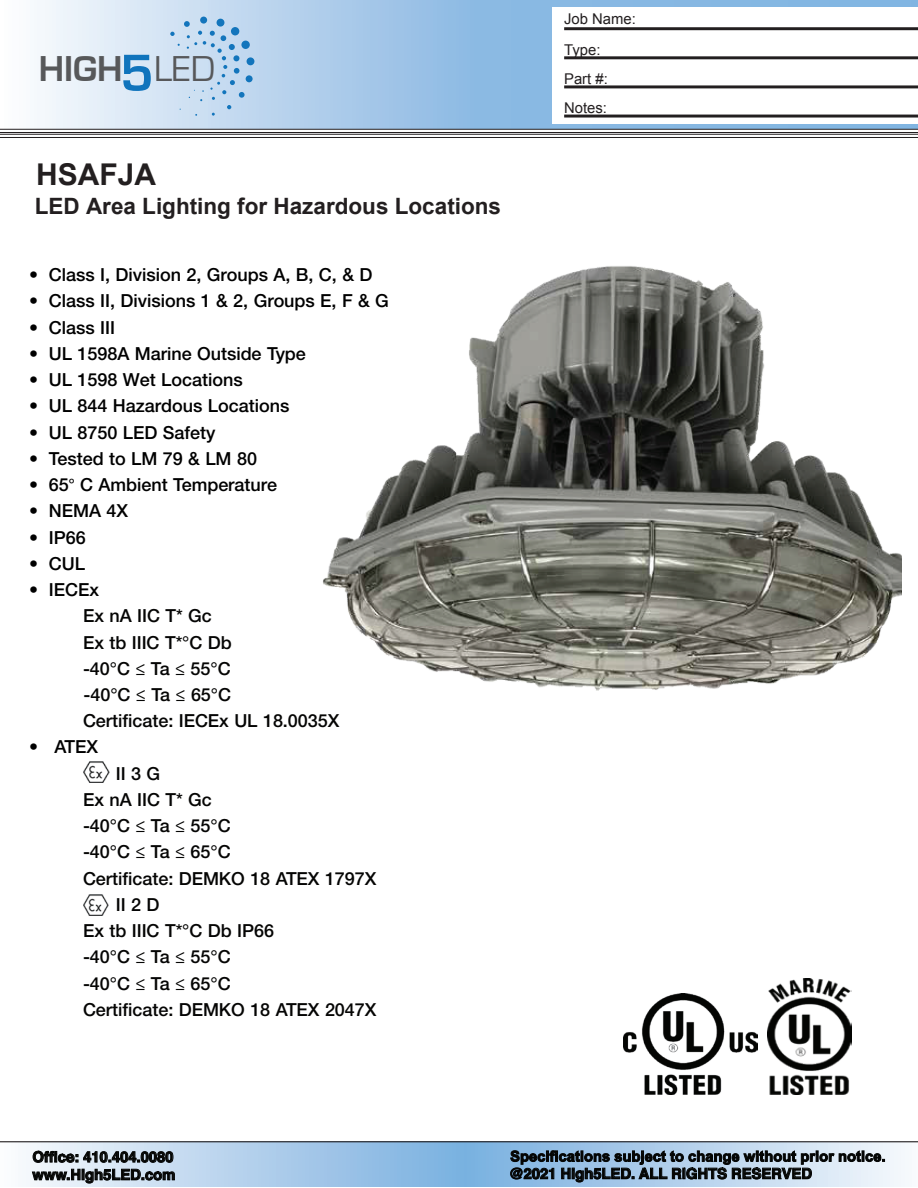
<style>
.page{position:relative;width:918px;height:1188px;background:#fff}
.page>*{position:absolute;margin:0;border:0;box-sizing:border-box;transform-origin:0 0}
.t1{font:700 37.05px "Eurostile";color:#57585a}
.t2{font:700 30px "Arial";color:#231f20}
.t3{font:700 22.5px "Arial";color:#231f20}
.t4{font:500 18px "Helvetica Neue LT Std";color:#000}
.t5{font:500 18px/26.2px "Helvetica Neue LT Std";color:#050504}
.t6{font:14.85px/29.2px "Arial";color:#231f20}
.t7{font:700 14.7px/17.7px "Helvetica";color:#040503}
.s1{font-size:53.85px;color:#1074bc}
.s2{font-weight:400}
.s3{font-family:"Myriad Pro";font-weight:400}
</style>
<div class="page">
<svg style="left:0;top:0;width:918px;height:129px;background:#b6d2ec"></svg>
<svg style="left:0;top:129px;width:918px;height:9px"></svg>
<div style="left:553px;top:7px;width:365px;height:117px;background:#fff"></div>
<hr style="left:564px;top:27px;width:354px;height:3px;background:#231f20">
<hr style="left:564px;top:56px;width:354px;height:3px;background:#231f20">
<hr style="left:564px;top:85px;width:354px;height:3px;background:#231f20">
<hr style="left:564px;top:115px;width:354px;height:3px;background:#231f20">
<svg style="left:0;top:1141px;width:918px;height:46px;background:#9bb3c8"></svg>
<div style="left:200px;top:17px;width:7px;height:7px;background:#1375bc;border-radius:50%"></div>
<div style="left:217px;top:19px;width:7px;height:8px;background:#1375bc;border-radius:50%"></div>
<div style="left:241px;top:41px;width:9px;height:8px;background:#1375bc;border-radius:50%"></div>
<div style="left:247px;top:57px;width:7px;height:8px;background:#1375bc;border-radius:50%"></div>
<div style="left:246px;top:75px;width:7px;height:7px;background:#1375bc;border-radius:50%"></div>
<svg style="left:170px;top:21px;width:75px;height:95px;background:#bdd6ed"></svg>
<img style="left:323px;top:266px;width:579px;height:425px">
<img style="left:84px;top:761px;width:25px;height:22px">
<img style="left:83px;top:895px;width:26px;height:21px">
<img style="left:767px;top:978px;width:84px;height:117px">
<img style="left:623px;top:993px;width:134px;height:102px">
<h1 class="t1" style="left:39px;top:49px;width:178px">HIGH<span class="s1">5</span><span class="s2">LED</span></h1>
<h2 class="t2" style="left:36px;top:155px;width:121px">HSAFJA</h2>
<p class="t3" style="left:35px;top:191px;width:468px">LED Area Lighting for Hazardous Locations</p>
<p class="t4" style="left:29px;top:264px;width:345px">• Class I, Division 2, Groups A, B, C, &amp; D</p>
<p class="t4" style="left:29px;top:290px;width:361px">• Class II, Divisions 1 &amp; 2, Groups E, F &amp; G</p>
<p class="t4" style="left:29px;top:316px;width:88px">• Class III</p>
<p class="t4" style="left:29px;top:343px;width:278px">• UL 1598A Marine Outside Type</p>
<p class="t4" style="left:29px;top:369px;width:215px">• UL 1598 Wet Locations</p>
<p class="t4" style="left:29px;top:395px;width:262px">• UL 844 Hazardous Locations</p>
<p class="t4" style="left:29px;top:421px;width:188px">• UL 8750 LED Safety</p>
<p class="t4" style="left:29px;top:448px;width:230px">• Tested to LM 79 &amp; LM 80</p>
<p class="t4" style="left:29px;top:474px;width:250px">• 65<span class="s3">°</span> C Ambient Temperature</p>
<p class="t4" style="left:29px;top:500px;width:101px">• NEMA 4X</p>
<p class="t4" style="left:29px;top:526px;width:58px">• IP66</p>
<p class="t4" style="left:29px;top:553px;width:58px">• CUL</p>
<p class="t4" style="left:29px;top:579px;width:72px">• IECEx</p>
<p class="t5" style="left:83px;top:603px;width:258px">Ex nA IIC T* Gc<br>Ex tb IIIC T*°C Db<br>-40°C ≤ Ta ≤ 55°C<br>-40°C ≤ Ta ≤ 65°C<br>Certificate: IECEx UL 18.0035X</p>
<p class="t4" style="left:29px;top:736px;width:71px">• ATEX</p>
<p class="t5" style="left:116px;top:760px;width:46px">II 3 G</p>
<p class="t5" style="left:83px;top:786px;width:130px">Ex nA IIC T* Gc</p>
<p class="t5" style="left:83px;top:813px;width:149px">-40°C ≤ Ta ≤ 55°C</p>
<p class="t5" style="left:83px;top:839px;width:149px">-40°C ≤ Ta ≤ 65°C</p>
<p class="t5" style="left:83px;top:865px;width:295px">Certificate: DEMKO 18 ATEX 1797X</p>
<p class="t5" style="left:116px;top:891px;width:45px">II 2 D</p>
<p class="t5" style="left:83px;top:917px;width:193px">Ex tb IIIC T*°C Db IP66</p>
<p class="t5" style="left:83px;top:944px;width:149px">-40°C ≤ Ta ≤ 55°C</p>
<p class="t5" style="left:83px;top:970px;width:149px">-40°C ≤ Ta ≤ 65°C</p>
<p class="t5" style="left:83px;top:996px;width:295px">Certificate: DEMKO 18 ATEX 2047X</p>
<p class="t6" style="left:564px;top:4px;width:73px">Job Name:</p>
<p class="t6" style="left:564px;top:35px;width:45px">Type:<br>Part #:</p>
<p class="t6" style="left:564px;top:93px;width:44px">Notes:</p>
<p class="t7" style="left:32px;top:1150px;width:144px">Office: 410.404.0080 www.High5LED.com</p>
<p class="t7" style="left:509px;top:1166px;width:304px">@2021 High5LED. ALL RIGHTS RESERVED</p>
</div>
